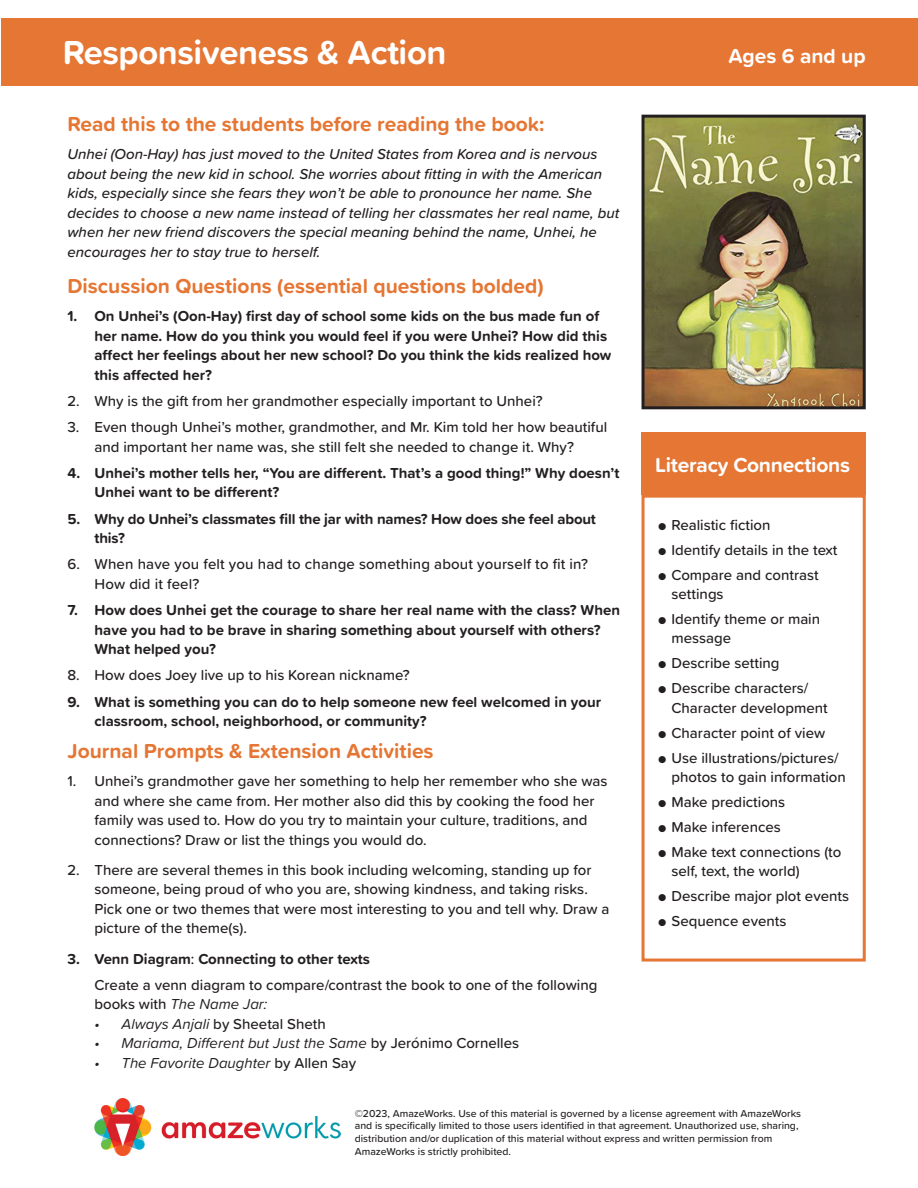
<style>
.page{position:relative;width:918px;height:1188px;background:#fff}
.page>*{position:absolute;margin:0;border:0;box-sizing:border-box;transform-origin:0 0}
.t1{font:700 34.5px "Proxima Soft";letter-spacing:-.01em;color:#fff}
.Headline_Orange{font:700 21px "Proxima Soft";color:#e57634}
.Box_Title_14_pt{font:700 21px "Proxima Soft";letter-spacing:-.01em;color:#fff}
.Para_Text_Flush_Left{font:500 15px/19.5px "Proxima Soft";color:#231f20}
.t2{font:700 15px/19.5px "Proxima Soft";color:#231f20}
.Para_Text_Flush_Left-2{font:italic 500 15px/19.5px "Proxima Soft";color:#231f20}
.t3{font:italic 15px "Proxima Soft";color:#231f20}
.t4{font:500 10.5px/12.6px "Proxima Soft";color:#231f20}
.s1{font-weight:500}
.s2{font-weight:400;font-style:italic}
.s3{font-weight:500;font-style:normal}
.s4{font-size:12px}
</style>
<div class="page">
<img style="left:94px;top:1099px;width:246px;height:56px">
<div style="left:1px;top:18px;width:917px;height:68px;background:#e57634"></div>
<img style="left:646px;top:119px;width:216px;height:286px">
<div style="left:642px;top:115px;width:224px;height:294px;border:3px solid #231f20"></div>
<div style="left:642px;top:495px;width:224px;height:467px;border:3px solid #e57634"></div>
<div style="left:642px;top:432px;width:224px;height:63px;background:#e57634"></div>
<h1 class="t1" style="left:63px;top:26px;width:385px">Responsiveness &amp; Action</h1>
<p class="Headline_Orange" style="left:68px;top:108px;width:479px">Read this to the students before reading the book:</p>
<p class="Para_Text_Flush_Left-2" style="left:68px;top:144px;width:553px">Unhei (Oon-Hay) has just moved to the United States from Korea and is nervous about being the new kid in school. She worries about fitting in with the American kids, especially since she fears they won’t be able to pronounce her name. She decides to choose a new name instead of telling her classmates her real name, but when her new friend discovers the special meaning behind the name, Unhei, he encourages her to stay true to herself.</p>
<p class="Headline_Orange" style="left:68px;top:270px;width:478px">Discussion Questions (essential questions bolded)</p>
<p class="t2" style="left:94px;top:306px;width:519px;text-indent:-27px">1. On Unhei’s (Oon-Hay) first day of school some kids on the bus made fun of her name. How do you think you would feel if you were Unhei? How did this affect her feelings about her new school? Do you think the kids realized how this affected her?</p>
<p class="Para_Text_Flush_Left" style="left:68px;top:390px;width:477px">2. Why is the gift from her grandmother especially important to Unhei?</p>
<p class="Para_Text_Flush_Left" style="left:68px;top:417px;width:541px;text-align:center">3. Even though Unhei’s mother, grandmother, and Mr. Kim told her how beautiful and important her name was, she still felt she needed to change it. Why?</p>
<p class="t2" style="left:94px;top:462px;width:526px;text-indent:-27px">4. Unhei’s mother tells her, “You are different. That’s a good thing!” Why doesn’t<br>Unhei want to be different?</p>
<p class="t2" style="left:94px;top:508px;width:503px;text-indent:-27px">5. Why do Unhei’s classmates fill the jar with names? How does she feel about this?</p>
<p class="Para_Text_Flush_Left" style="left:94px;top:554px;width:495px;text-indent:-27px">6. When have you felt you had to change something about yourself to fit in?<br>How did it feel?</p>
<p class="t2" style="left:94px;top:600px;width:527px;text-indent:-27px">7. How does Unhei get the courage to share her real name with the class? When have you had to be brave in sharing something about yourself with others?<br>What helped you?</p>
<p class="Para_Text_Flush_Left" style="left:68px;top:665px;width:344px">8. How does Joey live up to his Korean nickname?</p>
<p class="t2" style="left:94px;top:691px;width:508px;text-indent:-27px">9. What is something you can do to help someone new feel welcomed in your classroom, school, neighborhood, or community?</p>
<p class="Headline_Orange" style="left:68px;top:735px;width:368px">Journal Prompts &amp; Extension Activities</p>
<p class="Para_Text_Flush_Left" style="left:94px;top:771px;width:515px;text-indent:-27px">1. Unhei’s grandmother gave her something to help her remember who she was and where she came from. Her mother also did this by cooking the food her family was used to. How do you try to maintain your culture, traditions, and connections? Draw or list the things you would do.</p>
<p class="Para_Text_Flush_Left" style="left:94px;top:859px;width:516px;text-indent:-27px">2. There are several themes in this book including welcoming, standing up for someone, being proud of who you are, showing kindness, and taking risks.<br>Pick one or two themes that were most interesting to you and tell why. Draw a picture of the theme(s).</p>
<p class="t2" style="left:68px;top:948px;width:304px">3. Venn Diagram<span class="s1">:</span> Connecting to other texts</p>
<p class="Para_Text_Flush_Left" style="left:94px;top:975px;width:504px">Create a venn diagram to compare/contrast the book to one of the following books with <span class="s2">The Name Jar:</span></p>
<p class="Para_Text_Flush_Left" style="left:94px;top:1014px;width:233px"><span class="s2">• Always Anjali</span> by Sheetal Sheth</p>
<p class="t3" style="left:94px;top:1032px;width:426px">• Mariama, Different but Just the Same <span class="s3">by Jerónimo Cornelles</span></p>
<p class="t3" style="left:94px;top:1052px;width:263px">• The Favorite Daughter <span class="s3">by Allen Say</span></p>
<p class="Box_Title_14_pt" style="left:728px;top:40px;width:139px">Ages 6 and up</p>
<p class="Box_Title_14_pt" style="left:655px;top:449px;width:197px">Literacy Connections</p>
<p class="Para_Text_Flush_Left" style="left:658px;top:514px;width:114px"><span class="s4">●</span> Realistic fiction</p>
<p class="Para_Text_Flush_Left" style="left:658px;top:539px;width:181px"><span class="s4">●</span> Identify details in the text</p>
<p class="Para_Text_Flush_Left" style="left:672px;top:564px;width:149px;text-indent:-14px"><span class="s4">●</span> Compare and contrast settings</p>
<p class="Para_Text_Flush_Left" style="left:672px;top:609px;width:150px;text-indent:-14px"><span class="s4">●</span> Identify theme or main message</p>
<p class="Para_Text_Flush_Left" style="left:658px;top:653px;width:123px"><span class="s4">●</span> Describe setting</p>
<p class="Para_Text_Flush_Left" style="left:672px;top:678px;width:158px;text-indent:-14px"><span class="s4">●</span> Describe characters/<br>Character development</p>
<p class="Para_Text_Flush_Left" style="left:658px;top:722px;width:169px"><span class="s4">●</span> Character point of view</p>
<p class="Para_Text_Flush_Left" style="left:672px;top:747px;width:176px;text-indent:-14px"><span class="s4">●</span> Use illustrations/pictures/ photos to gain information</p>
<p class="Para_Text_Flush_Left" style="left:658px;top:792px;width:129px"><span class="s4">●</span> Make predictions</p>
<p class="Para_Text_Flush_Left" style="left:658px;top:816px;width:124px"><span class="s4">●</span> Make inferences</p>
<p class="Para_Text_Flush_Left" style="left:672px;top:841px;width:171px;text-indent:-14px"><span class="s4">●</span> Make text connections (to self, text, the world)</p>
<p class="Para_Text_Flush_Left" style="left:658px;top:886px;width:193px"><span class="s4">●</span> Describe major plot events</p>
<p class="Para_Text_Flush_Left" style="left:658px;top:911px;width:130px"><span class="s4">●</span> Sequence events</p>
<p class="t4" style="left:355px;top:1107px;width:448px">©2023, AmazeWorks. Use of this material is governed by a license agreement with AmazeWorks and is specifically limited to those users identified in that agreement. Unauthorized use, sharing, distribution and/or duplication of this material without express and written permission from AmazeWorks is strictly prohibited.</p>
</div>
